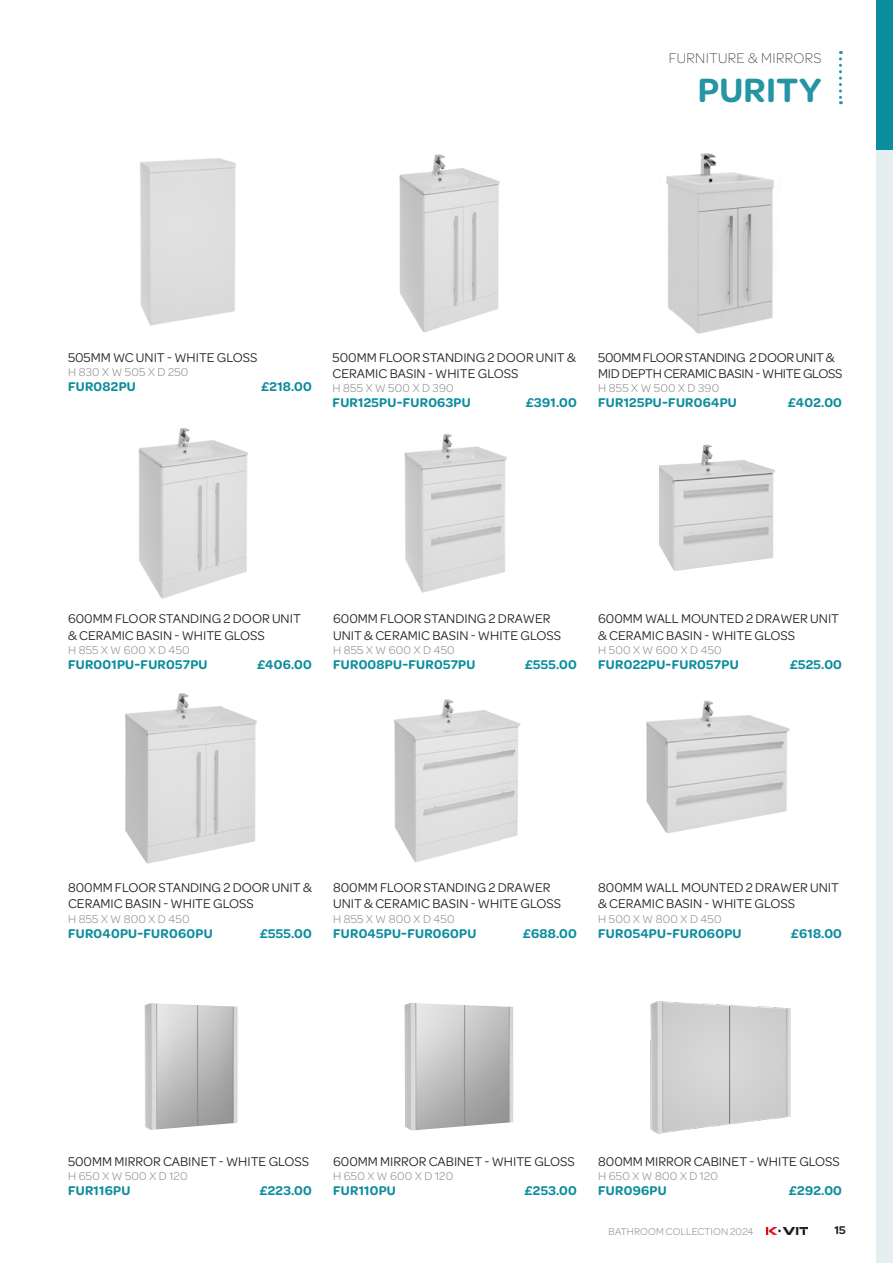
<style>
.page{position:relative;width:893px;height:1263px;background:#fff}
.page>*{position:absolute;margin:0;border:0;box-sizing:border-box;transform-origin:0 0}
.t1{font:600 36px "Omnes Pro";letter-spacing:.01em;color:#2595a4}
.t2{font:200 15px "Omnes Pro";letter-spacing:.025em;color:#231f20}
.t3{font:13.5px/16.2px "Omnes Pro";color:#231f20}
.t4{font:600 13.5px "Omnes Pro";letter-spacing:.02em;color:#0b8d9d}
.t5{font:13.5px/16.2px "Omnes Pro";letter-spacing:-.02em;color:#231f20}
.t6{font:300 12px "Omnes Pro";letter-spacing:.02em;color:#808285}
.t7{font:600 12px "Omnes Pro";color:#231f20}
.t8{font:300 10.5px "Omnes Pro";letter-spacing:.015em;color:#808285}
</style>
<div class="page">
<img style="left:766px;top:1227px;width:41px;height:8px">
<div style="left:876px;top:0;width:17px;height:1263px;background:#e5eff2"></div>
<svg style="left:839px;top:51px;width:3px;height:53px"></svg>
<div style="left:876px;top:0;width:17px;height:150px;background:#0b8d9d"></div>
<img style="left:125px;top:693px;width:132px;height:171px">
<img style="left:646px;top:700px;width:144px;height:134px">
<img style="left:394px;top:699px;width:127px;height:164px">
<img style="left:659px;top:444px;width:116px;height:127px">
<img style="left:404px;top:1003px;width:109px;height:127px">
<img style="left:144px;top:1003px;width:94px;height:127px">
<img style="left:650px;top:1001px;width:141px;height:133px">
<img style="left:138px;top:428px;width:110px;height:171px">
<img style="left:399px;top:154px;width:101px;height:179px">
<img style="left:666px;top:153px;width:108px;height:181px">
<img style="left:404px;top:434px;width:103px;height:159px">
<img style="left:140px;top:158px;width:96px;height:168px">
<p class="t2" style="left:669px;top:48px;width:154px">FURNITURE &amp; MIRRORS</p>
<h1 class="t1" style="left:698px;top:64px;width:125px">PURITY</h1>
<p class="t3" style="left:68px;top:348px;width:191px">505MM WC UNIT - WHITE GLOSS</p>
<p class="t6" style="left:68px;top:364px;width:122px">H 830 X W 505 X D 250</p>
<p class="t4" style="left:68px;top:377px;width:69px">FUR082PU</p>
<p class="t4" style="left:261px;top:377px;width:52px">£218.00</p>
<p class="t3" style="left:333px;top:348px;width:245px">500MM FLOOR STANDING 2 DOOR UNIT &amp;<br>CERAMIC BASIN - WHITE GLOSS</p>
<p class="t6" style="left:333px;top:381px;width:123px">H 855 X W 500 X D 390</p>
<p class="t4" style="left:333px;top:393px;width:140px">FUR125PU-FUR063PU</p>
<p class="t4" style="left:526px;top:393px;width:53px">£391.00</p>
<p class="t5" style="left:598px;top:348px;width:246px">500MM FLOOR STANDING 2 DOOR UNIT &amp;<br>MID DEPTH CERAMIC BASIN - WHITE GLOSS</p>
<p class="t6" style="left:598px;top:381px;width:123px">H 855 X W 500 X D 390</p>
<p class="t4" style="left:598px;top:393px;width:140px">FUR125PU-FUR064PU</p>
<p class="t4" style="left:788px;top:393px;width:56px">£402.00</p>
<p class="t3" style="left:68px;top:610px;width:234px">600MM FLOOR STANDING 2 DOOR UNIT &amp; CERAMIC BASIN - WHITE GLOSS</p>
<p class="t6" style="left:68px;top:642px;width:123px">H 855 X W 600 X D 450</p>
<p class="t4" style="left:68px;top:655px;width:141px">FUR001PU-FUR057PU</p>
<p class="t4" style="left:257px;top:655px;width:56px">£406.00</p>
<p class="t3" style="left:333px;top:610px;width:230px">600MM FLOOR STANDING 2 DRAWER<br>UNIT &amp; CERAMIC BASIN - WHITE GLOSS</p>
<p class="t6" style="left:333px;top:642px;width:123px">H 855 X W 600 X D 450</p>
<p class="t4" style="left:333px;top:655px;width:144px">FUR008PU-FUR057PU</p>
<p class="t4" style="left:525px;top:655px;width:54px">£555.00</p>
<p class="t3" style="left:598px;top:610px;width:242px">600MM WALL MOUNTED 2 DRAWER UNIT &amp; CERAMIC BASIN - WHITE GLOSS</p>
<p class="t6" style="left:598px;top:642px;width:125px">H 500 X W 600 X D 450</p>
<p class="t4" style="left:598px;top:655px;width:142px">FUR022PU-FUR057PU</p>
<p class="t4" style="left:790px;top:655px;width:54px">£525.00</p>
<p class="t3" style="left:68px;top:879px;width:245px">800MM FLOOR STANDING 2 DOOR UNIT &amp;<br>CERAMIC BASIN - WHITE GLOSS</p>
<p class="t6" style="left:68px;top:911px;width:123px">H 855 X W 800 X D 450</p>
<p class="t4" style="left:68px;top:924px;width:146px">FUR040PU-FUR060PU</p>
<p class="t4" style="left:260px;top:924px;width:54px">£555.00</p>
<p class="t3" style="left:333px;top:879px;width:230px">800MM FLOOR STANDING 2 DRAWER<br>UNIT &amp; CERAMIC BASIN - WHITE GLOSS</p>
<p class="t6" style="left:333px;top:911px;width:123px">H 855 X W 800 X D 450</p>
<p class="t4" style="left:333px;top:924px;width:145px">FUR045PU-FUR060PU</p>
<p class="t4" style="left:523px;top:924px;width:56px">£688.00</p>
<p class="t3" style="left:598px;top:879px;width:242px">800MM WALL MOUNTED 2 DRAWER UNIT &amp; CERAMIC BASIN - WHITE GLOSS</p>
<p class="t6" style="left:598px;top:911px;width:125px">H 500 X W 800 X D 450</p>
<p class="t4" style="left:598px;top:924px;width:145px">FUR054PU-FUR060PU</p>
<p class="t4" style="left:791px;top:924px;width:53px">£618.00</p>
<p class="t3" style="left:68px;top:1152px;width:243px">500MM MIRROR CABINET - WHITE GLOSS</p>
<p class="t6" style="left:68px;top:1168px;width:121px">H 650 X W 500 X D 120</p>
<p class="t4" style="left:68px;top:1181px;width:64px">FUR116PU</p>
<p class="t4" style="left:259px;top:1181px;width:54px">£223.00</p>
<p class="t3" style="left:333px;top:1152px;width:243px">600MM MIRROR CABINET - WHITE GLOSS</p>
<p class="t6" style="left:333px;top:1168px;width:122px">H 650 X W 600 X D 120</p>
<p class="t4" style="left:333px;top:1181px;width:64px">FUR110PU</p>
<p class="t4" style="left:525px;top:1181px;width:54px">£253.00</p>
<p class="t3" style="left:598px;top:1152px;width:243px">800MM MIRROR CABINET - WHITE GLOSS</p>
<p class="t6" style="left:598px;top:1168px;width:121px">H 650 X W 800 X D 120</p>
<p class="t4" style="left:598px;top:1181px;width:70px">FUR096PU</p>
<p class="t4" style="left:789px;top:1181px;width:55px">£292.00</p>
<p class="t8" style="left:609px;top:1224px;width:146px">BATHROOM COLLECTION 2024</p>
<p class="t7" style="left:834px;top:1222px;width:13px">15</p>
</div>
